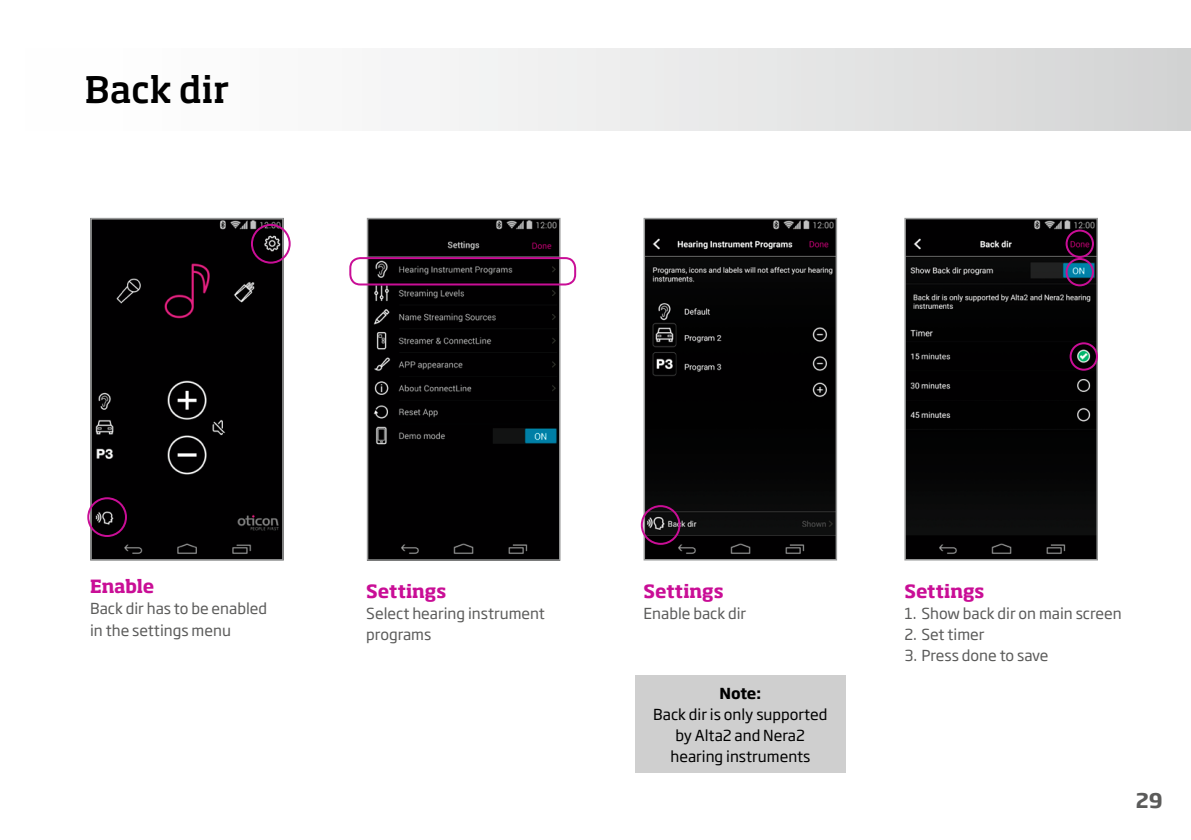
<style>
.page{position:relative;width:1191px;height:840px;background:#fff}
.page>*{position:absolute;margin:0;border:0;box-sizing:border-box;transform-origin:0 0}
.t1{font:500 36px "Soho Pro";color:#000}
.t2{font:700 20px "Soho Gothic Pro";color:#5b5b5a}
.t3{font:700 18px "Soho Pro";letter-spacing:-.005em;color:#c90e96}
.t4{font:15px/21px "Soho Gothic Pro";color:#5b5b5a}
.t5{font:15px/21px "Soho Gothic Pro";color:#000;text-align:center}
.t6{font:700 15px "Soho Gothic Pro";color:#000}
</style>
<div class="page">
<div style="left:0;top:48px;width:1191px;height:82px;background:linear-gradient(to right,#fff,#d5d6d6)"></div>
<svg style="left:367px;top:218px;width:193px;height:342px;background:#0a0a0b"></svg>
<svg style="left:643px;top:218px;width:194px;height:342px;background:#0e0d0e"></svg>
<svg style="left:641px;top:505px;width:39px;height:39px;background:#45293e"></svg>
<svg style="left:349px;top:257px;width:227px;height:28px;background:#442a3d"></svg>
<svg style="left:904px;top:218px;width:194px;height:342px;background:#0c0c0d"></svg>
<svg style="left:1065px;top:229px;width:29px;height:57px;background:#33244a"></svg>
<svg style="left:1069px;top:342px;width:29px;height:28px"></svg>
<div style="left:635px;top:675px;width:210px;height:97px;background:#cfcfcf"></div>
<svg style="left:90px;top:218px;width:194px;height:342px;background:#0a080a"></svg>
<svg style="left:87px;top:497px;width:40px;height:39px;background:#3b1f34"></svg>
<svg style="left:251px;top:224px;width:40px;height:39px;background:#583c51"></svg>
<h1 class="t1" style="left:85px;top:64px;width:146px">Back dir</h1>
<p class="t3" style="left:90px;top:573px;width:66px">Enable</p>
<p class="t4" style="left:90px;top:597px;width:179px">Back dir has to be enabled in the settings menu</p>
<p class="t3" style="left:366px;top:578px;width:82px">Settings</p>
<p class="t4" style="left:366px;top:602px;width:180px">Select hearing instrument programs</p>
<p class="t3" style="left:643px;top:578px;width:82px">Settings</p>
<p class="t4" style="left:643px;top:602px;width:104px">Enable back dir</p>
<p class="t6" style="left:719px;top:680px;width:43px">Note:</p>
<p class="t5" style="left:653px;top:702px;width:176px">Back dir is only supported by Alta2 and Nera2 hearing instruments</p>
<p class="t3" style="left:904px;top:578px;width:82px">Settings</p>
<p class="t4" style="left:904px;top:602px;width:219px">1. Show back dir on main screen</p>
<p class="t4" style="left:904px;top:623px;width:82px">2. Set timer</p>
<p class="t4" style="left:904px;top:644px;width:145px">3. Press done to save</p>
<h2 class="t2" style="left:1135px;top:783px;width:28px">29</h2>
</div>
